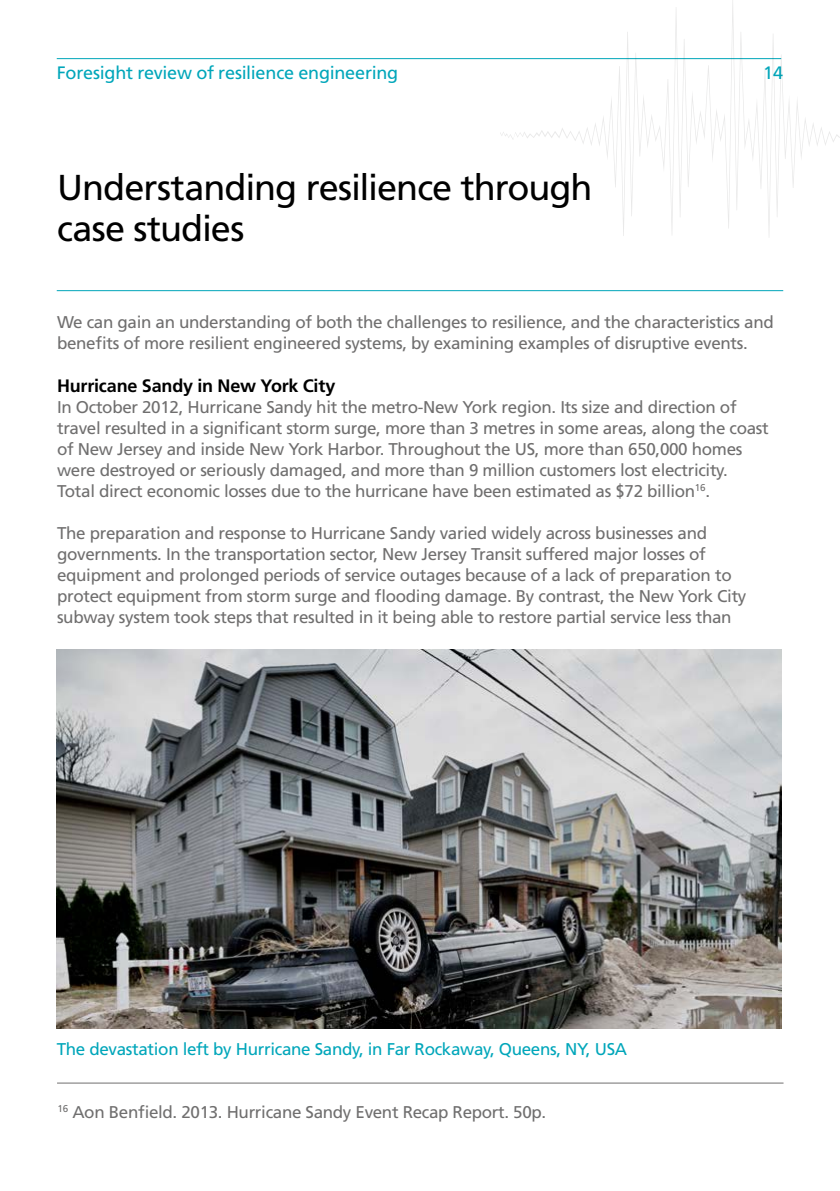
<style>
.page{position:relative;width:840px;height:1191px;background:#fff}
.page>*{position:absolute;margin:0;border:0;box-sizing:border-box;transform-origin:0 0}
.t1{font:36px/40px "Frutiger LT Std";letter-spacing:-.025em;color:#000}
.t2{font:18px "Frutiger LT Std";letter-spacing:-.015em;color:#00a6ba}
.t3{font:700 18px "Frutiger LT Std";letter-spacing:-.01em;color:#000}
.t4{font:17px/21px "Frutiger LT Std";letter-spacing:-.02em;color:#706f6f}
.t5{font:17px "Frutiger LT Std";letter-spacing:-.02em;color:#00a6ba}
</style>
<div class="page">
<hr style="left:57px;top:58px;width:723px;height:1px;background:#00a6ba">
<hr style="left:57px;top:290px;width:725px;height:1px;background:#00a6ba">
<svg style="left:500px;top:0;width:339px;height:236px"></svg>
<img style="left:57px;top:650px;width:723px;height:378px">
<hr style="left:57px;top:1082px;width:726px;height:1px;background:#706f6f">
<p class="t2" style="left:57px;top:62px;width:343px">Foresight review of resilience engineering</p>
<p class="t2" style="left:762px;top:62px;width:22px">14</p>
<h1 class="t1" style="left:57px;top:168px;width:537px">Understanding resilience through case studies</h1>
<p class="t4" style="left:57px;top:312px;width:718px">We can gain an understanding of both the challenges to resilience, and the characteristics and benefits of more resilient engineered systems, by examining examples of disruptive events.</p>
<p class="t3" style="left:57px;top:375px;width:280px">Hurricane Sandy in New York City</p>
<p class="t4" style="left:57px;top:397px;width:712px">In October 2012, Hurricane Sandy hit the metro-New York region. Its size and direction of travel resulted in a significant storm surge, more than 3 metres in some areas, along the coast of New Jersey and inside New York Harbor. Throughout the US, more than 650,000 homes were destroyed or seriously damaged, and more than 9 million customers lost electricity.<br>Total direct economic losses due to the hurricane have been estimated as $72 billion<sup>16</sup>.</p>
<p class="t4" style="left:57px;top:523px;width:690px">The preparation and response to Hurricane Sandy varied widely across businesses and governments. In the transportation sector, New Jersey Transit suffered major losses of equipment and prolonged periods of service outages because of a lack of preparation to protect equipment from storm surge and flooding damage. By contrast, the New York City subway system took steps that resulted in it being able to restore partial service less than</p>
<p class="t5" style="left:57px;top:1039px;width:571px">The devastation left by Hurricane Sandy, in Far Rockaway, Queens, NY, USA</p>
<p class="t4" style="left:57px;top:1101px;width:490px"><sup>16</sup> Aon Benfield. 2013. Hurricane Sandy Event Recap Report. 50p.</p>
</div>
